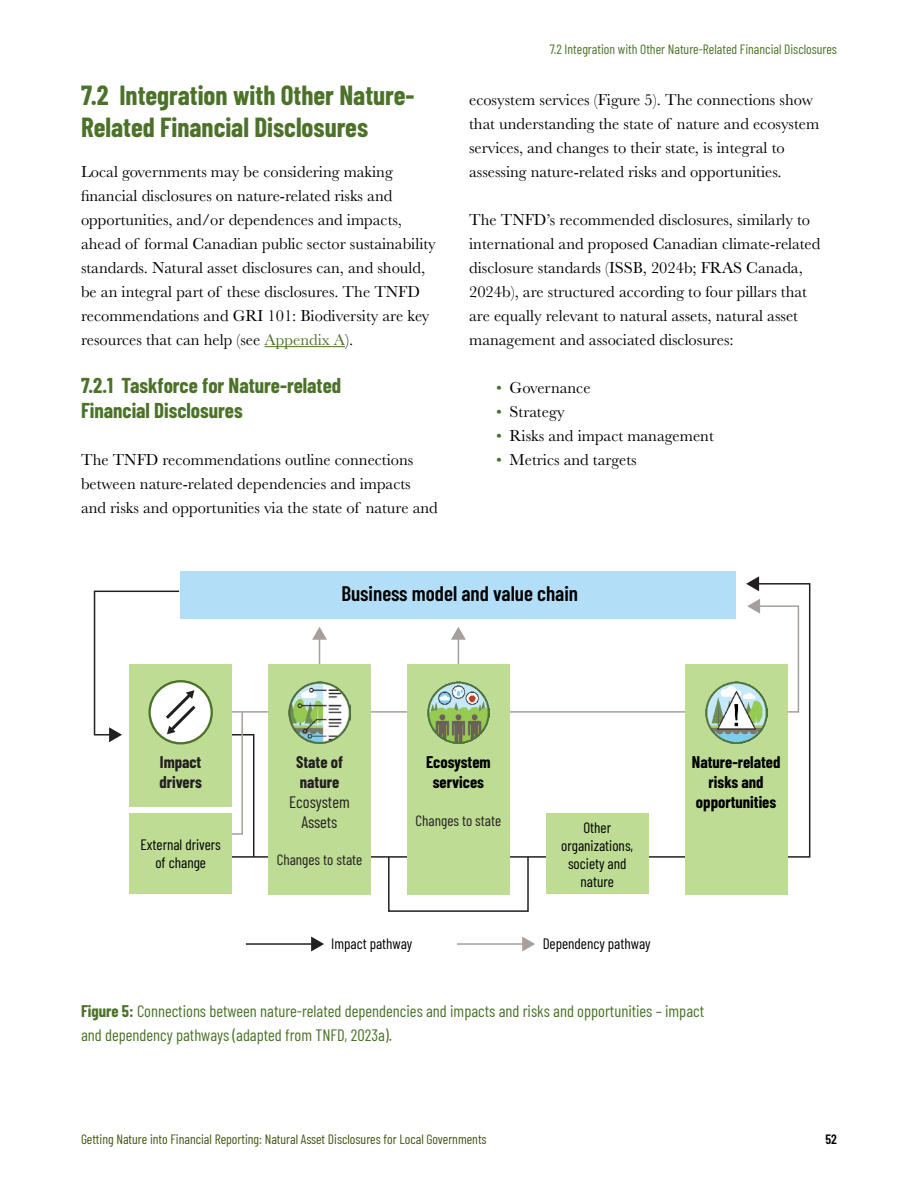
<style>
.page{position:relative;width:918px;height:1188px;background:#fff}
.page>*{position:absolute;margin:0;border:0;box-sizing:border-box;transform-origin:0 0}
.title-1_1{font:700 27px/32.4px "Barlow Condensed";color:#4c7229}
.title-1_1_1{font:700 21px/25.2px "Barlow Condensed";color:#4c7229}
.t1{font:600 21px "Barlow Condensed";color:#000}
.TEXT-BODY{font:16.5px/24px "Baskerville";color:#000}
.title-figures_and_tables{font:16.5px/24px "Barlow Condensed";color:#4c7229}
.t2{font:700 16.5px/19.8px "Barlow Condensed";color:#000;text-align:center}
.t3{font:16.5px/19.8px "Barlow Condensed";color:#231f20;text-align:center}
.t4{font:700 16.5px/19.8px "Barlow Condensed";color:#231f20}
.t5{font:15px/18px "Barlow Condensed";color:#000;text-align:center}
.t6{font:15px "Barlow Condensed";color:#231f20}
.t7{font:13.5px "Barlow Condensed";color:#415813}
.text-footer{font:13.5px "Barlow Condensed";color:#4c7229}
.t8{font:600 13.5px "Barlow Condensed";color:#000}
.s1{color:#4c7229}
.s2{font-weight:700}
</style>
<div class="page">
<hr style="left:264px;top:346px;width:81px;height:1px;background:#4c7229">
<svg style="left:255px;top:582px;width:556px;height:276px"></svg>
<svg style="left:746px;top:576px;width:13px;height:15px"></svg>
<div style="left:388px;top:856px;width:141px;height:56px;border:2px solid #231f20"></div>
<svg style="left:216px;top:713px;width:39px;height:145px"></svg>
<svg style="left:224px;top:605px;width:576px;height:108px"></svg>
<svg style="left:747px;top:599px;width:13px;height:15px"></svg>
<hr style="left:319px;top:638px;width:1px;height:31px;background:#a79f9a">
<svg style="left:312px;top:627px;width:15px;height:13px"></svg>
<hr style="left:458px;top:638px;width:1px;height:31px;background:#a79f9a">
<svg style="left:451px;top:627px;width:15px;height:13px"></svg>
<div style="left:268px;top:664px;width:103px;height:230px;background:#bedc94"></div>
<div style="left:407px;top:664px;width:103px;height:230px;background:#bedc94"></div>
<div style="left:129px;top:664px;width:103px;height:142px;background:#bedc94"></div>
<div style="left:685px;top:664px;width:102px;height:230px;background:#bedc94"></div>
<div style="left:181px;top:571px;width:555px;height:47px;background:#b2dff7"></div>
<div style="left:129px;top:813px;width:103px;height:81px;background:#bedc94"></div>
<div style="left:546px;top:813px;width:103px;height:81px;background:#bedc94"></div>
<img style="left:427px;top:681px;width:62px;height:62px">
<img style="left:288px;top:681px;width:63px;height:62px">
<svg style="left:150px;top:681px;width:62px;height:62px"></svg>
<div style="left:148px;top:680px;width:65px;height:64px;border:2px solid #4c7229;border-radius:50%"></div>
<svg style="left:93px;top:590px;width:106px;height:152px"></svg>
<img style="left:705px;top:681px;width:62px;height:62px">
<hr style="left:246px;top:943px;width:67px;height:2px;background:#231f20">
<svg style="left:311px;top:937px;width:13px;height:15px"></svg>
<hr style="left:457px;top:943px;width:67px;height:2px;background:#a79f9a">
<svg style="left:522px;top:937px;width:13px;height:15px"></svg>
<p class="title-1_1" style="left:81px;top:78px;width:335px">7.2 Integration with Other Nature-<br>Related Financial Disclosures</p>
<p class="TEXT-BODY" style="left:81px;top:160px;width:356px">Local governments may be considering making financial disclosures on nature-related risks and opportunities, and/or dependences and impacts, ahead of formal Canadian public sector sustainability standards. Natural asset disclosures can, and should, be an integral part of these disclosures. The TNFD recommendations and GRI 101: Biodiversity are key resources that can help (see <span class="s1">Appendix A</span>).</p>
<p class="title-1_1_1" style="left:81px;top:372px;width:262px">7.2.1 Taskforce for Nature-related<br>Financial Disclosures</p>
<p class="TEXT-BODY" style="left:81px;top:448px;width:358px">The TNFD recommendations outline connections between nature-related dependencies and impacts and risks and opportunities via the state of nature and</p>
<p class="text-footer" style="left:550px;top:40px;width:289px">7.2 Integration with Other Nature-Related Financial Disclosures</p>
<p class="TEXT-BODY" style="left:469px;top:88px;width:352px">ecosystem services (Figure 5). The connections show that understanding the state of nature and ecosystem services, and changes to their state, is integral to assessing nature-related risks and opportunities.</p>
<p class="TEXT-BODY" style="left:469px;top:208px;width:353px">The TNFD’s recommended disclosures, similarly to international and proposed Canadian climate-related disclosure standards (ISSB, 2024b; FRAS Canada, 2024b), are structured according to four pillars that are equally relevant to natural assets, natural asset management and associated disclosures:</p>
<p class="TEXT-BODY" style="left:496px;top:376px;width:96px"><span class="s1">•</span> Governance</p>
<p class="TEXT-BODY" style="left:496px;top:400px;width:70px"><span class="s1">•</span> Strategy</p>
<p class="TEXT-BODY" style="left:496px;top:424px;width:219px"><span class="s1">•</span> Risks and impact management</p>
<p class="TEXT-BODY" style="left:496px;top:448px;width:142px"><span class="s1">•</span> Metrics and targets</p>
<p class="t1" style="left:341px;top:579px;width:238px">Business model and value chain</p>
<p class="t4" style="left:159px;top:751px;width:44px">Impact drivers</p>
<p class="t5" style="left:141px;top:835px;width:82px">External drivers of change</p>
<p class="t3" style="left:289px;top:751px;width:62px"><span class="s2">State of nature<br></span>Ecosystem<br>Assets</p>
<p class="t6" style="left:277px;top:849px;width:87px">Changes to state</p>
<p class="t2" style="left:426px;top:751px;width:66px">Ecosystem services</p>
<p class="t6" style="left:416px;top:810px;width:87px">Changes to state</p>
<p class="t5" style="left:561px;top:817px;width:73px">Other organizations, society and nature</p>
<p class="t5" style="left:331px;top:933px;width:83px">Impact pathway</p>
<p class="t5" style="left:543px;top:933px;width:109px">Dependency pathway</p>
<p class="t2" style="left:692px;top:751px;width:90px">Nature-related risks and opportunities</p>
<p class="title-figures_and_tables" style="left:81px;top:998px;width:625px"><span class="s2">Figure 5:</span> Connections between nature-related dependencies and impacts and risks and opportunities – impact and dependency pathways (adapted from TNFD, 2023a).</p>
<p class="t7" style="left:81px;top:1129px;width:407px">Getting Nature into Financial Reporting: Natural Asset Disclosures for Local Governments</p>
<p class="t8" style="left:825px;top:1129px;width:13px">52</p>
</div>
